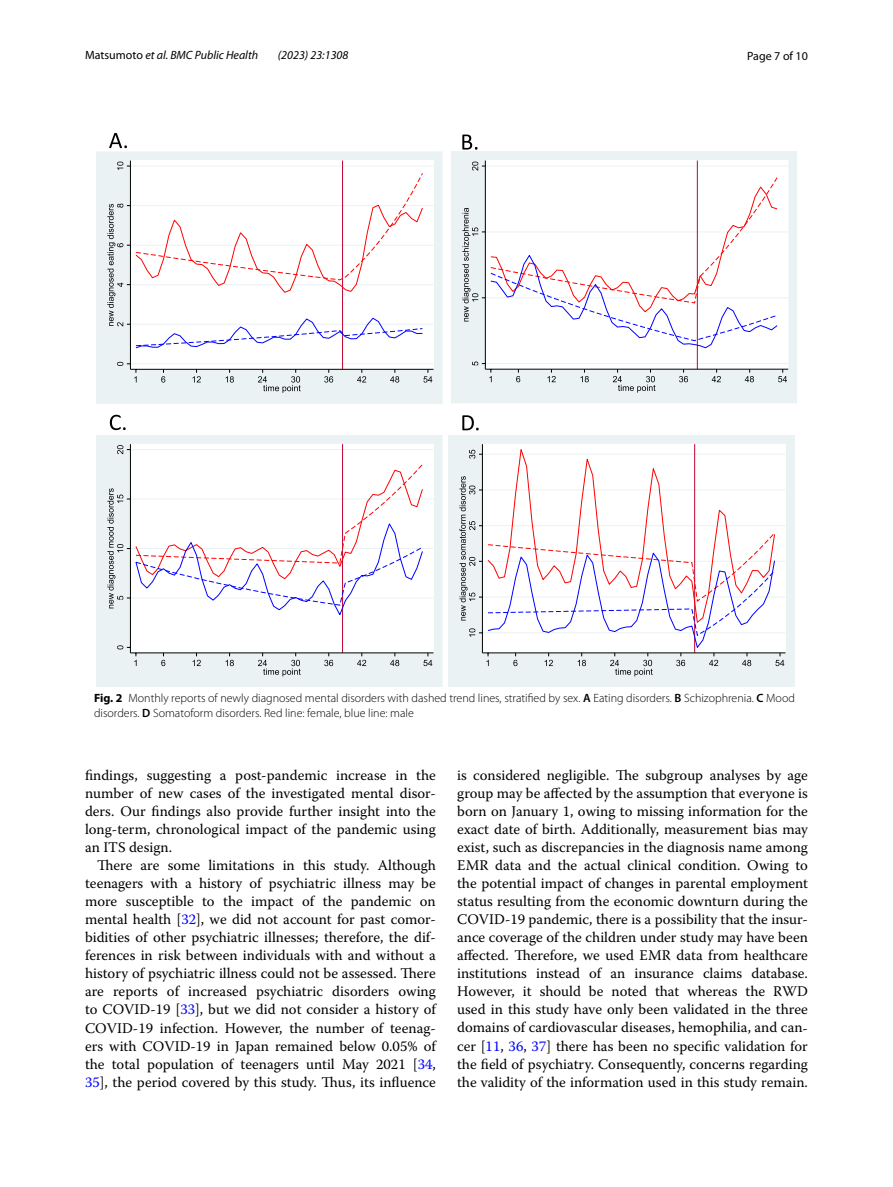
<style>
.page{position:relative;width:893px;height:1187px;background:#fff}
.page>*{position:absolute;margin:0;border:0;box-sizing:border-box;transform-origin:0 0}
.t1{font:14.7px/18px "Warnock Pro";color:#000;text-align:justify}
.t2{font:300 12px/15px "Myriad Pro";color:#000}
.t3{font:italic 12px "Myriad Pro";color:#000}
.t4{font:12px "Myriad Pro";color:#000}
.s1{font-style:normal}
.s2{font-weight:700}
.s3{font-weight:600}
.s4{color:#00f}
</style>
<div class="page">
<svg style="left:109px;top:133px;width:18px;height:15px"></svg>
<svg style="left:462px;top:134px;width:15px;height:16px"></svg>
<svg style="left:110px;top:415px;width:16px;height:15px"></svg>
<svg style="left:462px;top:415px;width:17px;height:15px"></svg>
<div style="left:96px;top:152px;width:346px;height:251px;background:#eaf2f3"></div>
<div style="left:130px;top:160px;width:304px;height:209px;background:#fff"></div>
<div style="left:130px;top:160px;width:304px;height:209px;border:1px solid #fff"></div>
<hr style="left:130px;top:363px;width:304px;height:1px;background:#eaf2f3">
<hr style="left:130px;top:324px;width:304px;height:1px;background:#eaf2f3">
<hr style="left:130px;top:284px;width:304px;height:1px;background:#eaf2f3">
<hr style="left:130px;top:245px;width:304px;height:1px;background:#eaf2f3">
<hr style="left:130px;top:205px;width:304px;height:1px;background:#eaf2f3">
<hr style="left:130px;top:166px;width:304px;height:1px;background:#eaf2f3">
<hr style="left:342px;top:160px;width:1px;height:209px;background:#c10534">
<hr style="left:130px;top:160px;width:1px;height:209px;background:#000">
<svg style="left:107px;top:162px;width:316px;height:187px"></svg>
<hr style="left:130px;top:369px;width:304px;height:1px;background:#000">
<svg style="left:117px;top:362px;width:20px;height:20px"></svg>
<svg style="left:161px;top:369px;width:4px;height:13px"></svg>
<svg style="left:192px;top:369px;width:9px;height:13px"></svg>
<svg style="left:226px;top:369px;width:8px;height:13px"></svg>
<svg style="left:324px;top:369px;width:9px;height:13px"></svg>
<svg style="left:357px;top:369px;width:9px;height:13px"></svg>
<svg style="left:390px;top:369px;width:9px;height:13px"></svg>
<svg style="left:423px;top:369px;width:9px;height:13px"></svg>
<svg style="left:258px;top:369px;width:43px;height:24px"></svg>
<div style="left:451px;top:152px;width:346px;height:251px;background:#eaf2f3"></div>
<div style="left:485px;top:160px;width:303px;height:209px;background:#fff"></div>
<div style="left:485px;top:160px;width:303px;height:209px;border:1px solid #fff"></div>
<hr style="left:485px;top:363px;width:303px;height:1px;background:#eaf2f3">
<hr style="left:485px;top:297px;width:303px;height:1px;background:#eaf2f3">
<hr style="left:485px;top:231px;width:303px;height:1px;background:#eaf2f3">
<hr style="left:485px;top:166px;width:303px;height:1px;background:#eaf2f3">
<hr style="left:697px;top:160px;width:1px;height:209px;background:#c10534">
<hr style="left:485px;top:160px;width:1px;height:209px;background:#000">
<svg style="left:472px;top:162px;width:13px;height:9px"></svg>
<svg style="left:462px;top:177px;width:316px;height:171px"></svg>
<hr style="left:485px;top:369px;width:303px;height:1px;background:#000">
<svg style="left:472px;top:361px;width:20px;height:21px"></svg>
<svg style="left:516px;top:369px;width:4px;height:13px"></svg>
<svg style="left:547px;top:369px;width:9px;height:13px"></svg>
<svg style="left:580px;top:369px;width:9px;height:13px"></svg>
<svg style="left:679px;top:369px;width:9px;height:13px"></svg>
<svg style="left:712px;top:369px;width:9px;height:13px"></svg>
<svg style="left:745px;top:369px;width:9px;height:13px"></svg>
<svg style="left:778px;top:369px;width:9px;height:13px"></svg>
<svg style="left:613px;top:369px;width:42px;height:23px"></svg>
<div style="left:96px;top:435px;width:346px;height:252px;background:#eaf2f3"></div>
<div style="left:130px;top:444px;width:304px;height:209px;background:#fff"></div>
<hr style="left:130px;top:597px;width:304px;height:1px;background:#eaf2f3">
<hr style="left:130px;top:548px;width:304px;height:1px;background:#eaf2f3">
<hr style="left:130px;top:498px;width:304px;height:1px;background:#eaf2f3">
<hr style="left:130px;top:449px;width:304px;height:1px;background:#eaf2f3">
<hr style="left:342px;top:444px;width:1px;height:209px;background:#c10534">
<hr style="left:130px;top:444px;width:1px;height:209px;background:#000">
<svg style="left:117px;top:445px;width:13px;height:9px"></svg>
<svg style="left:107px;top:464px;width:316px;height:152px"></svg>
<hr style="left:130px;top:652px;width:304px;height:1px;background:#000">
<svg style="left:117px;top:645px;width:20px;height:21px"></svg>
<svg style="left:161px;top:653px;width:4px;height:13px"></svg>
<svg style="left:192px;top:653px;width:9px;height:13px"></svg>
<svg style="left:226px;top:653px;width:8px;height:13px"></svg>
<svg style="left:324px;top:653px;width:9px;height:13px"></svg>
<svg style="left:357px;top:653px;width:9px;height:13px"></svg>
<svg style="left:390px;top:653px;width:9px;height:13px"></svg>
<svg style="left:423px;top:653px;width:9px;height:13px"></svg>
<svg style="left:258px;top:653px;width:43px;height:23px"></svg>
<div style="left:448px;top:435px;width:346px;height:252px;background:#eaf2f3"></div>
<hr style="left:694px;top:444px;width:1px;height:209px;background:#c10534">
<div style="left:487px;top:446px;width:288px;height:30px;background:#fff"></div>
<hr style="left:482px;top:444px;width:1px;height:209px;background:#000">
<svg style="left:469px;top:449px;width:13px;height:9px"></svg>
<hr style="left:482px;top:652px;width:303px;height:1px;background:#000">
<svg style="left:459px;top:476px;width:325px;height:200px"></svg>
<p class="t3" style="left:85px;top:48px;width:175px"><span class="s1">Matsumoto</span> et al. BMC Public Health</p>
<p class="t3" style="left:278px;top:48px;width:72px">(2023) 23:1308</p>
<p class="t4" style="left:747px;top:48px;width:62px">Page 7 of 10</p>
<p class="t2" style="left:94px;top:690px;width:702px"><span class="s2">Fig. 2</span> Monthly reports of newly diagnosed mental disorders with dashed trend lines, stratified by sex. <span class="s3">A</span> Eating disorders. <span class="s3">B</span> Schizophrenia. <span class="s3">C</span> Mood disorders. <span class="s3">D</span> Somatoform disorders. Red line: female, blue line: male</p>
<p class="t1" style="left:85px;top:766px;width:352px">findings, suggesting a post-pandemic increase in the number of new cases of the investigated mental disor&shy;ders. Our findings also provide further insight into the long-term, chronological impact of the pandemic using an ITS design.</p>
<p class="t1" style="left:85px;top:856px;width:352px;text-indent:12px">There are some limitations in this study. Although teenagers with a history of psychiatric illness may be more susceptible to the impact of the pandemic on mental health [<span class="s4">32</span>], we did not account for past comor&shy;bidities of other psychiatric illnesses; therefore, the dif&shy;ferences in risk between individuals with and without a history of psychiatric illness could not be assessed. There are reports of increased psychiatric disorders owing to COVID-19 [<span class="s4">33</span>], but we did not consider a history of COVID-19 infection. However, the number of teenag&shy;ers with COVID-19 in Japan remained below 0.05% of the total population of teenagers until May 2021 [<span class="s4">34</span>, <span class="s4">35</span>], the period covered by this study. Thus, its influence</p>
<p class="t1" style="left:457px;top:766px;width:352px">is considered negligible. The subgroup analyses by age group may be affected by the assumption that everyone is born on January 1, owing to missing information for the exact date of birth. Additionally, measurement bias may exist, such as discrepancies in the diagnosis name among EMR data and the actual clinical condition. Owing to the potential impact of changes in parental employment status resulting from the economic downturn during the COVID-19 pandemic, there is a possibility that the insur&shy;ance coverage of the children under study may have been affected. Therefore, we used EMR data from healthcare institutions instead of an insurance claims database.<br>However, it should be noted that whereas the RWD used in this study have only been validated in the three domains of cardiovascular diseases, hemophilia, and can&shy;cer [<span class="s4">11</span>, <span class="s4">36</span>, <span class="s4">37</span>] there has been no specific validation for the field of psychiatry. Consequently, concerns regarding the validity of the information used in this study remain.</p>
</div>
